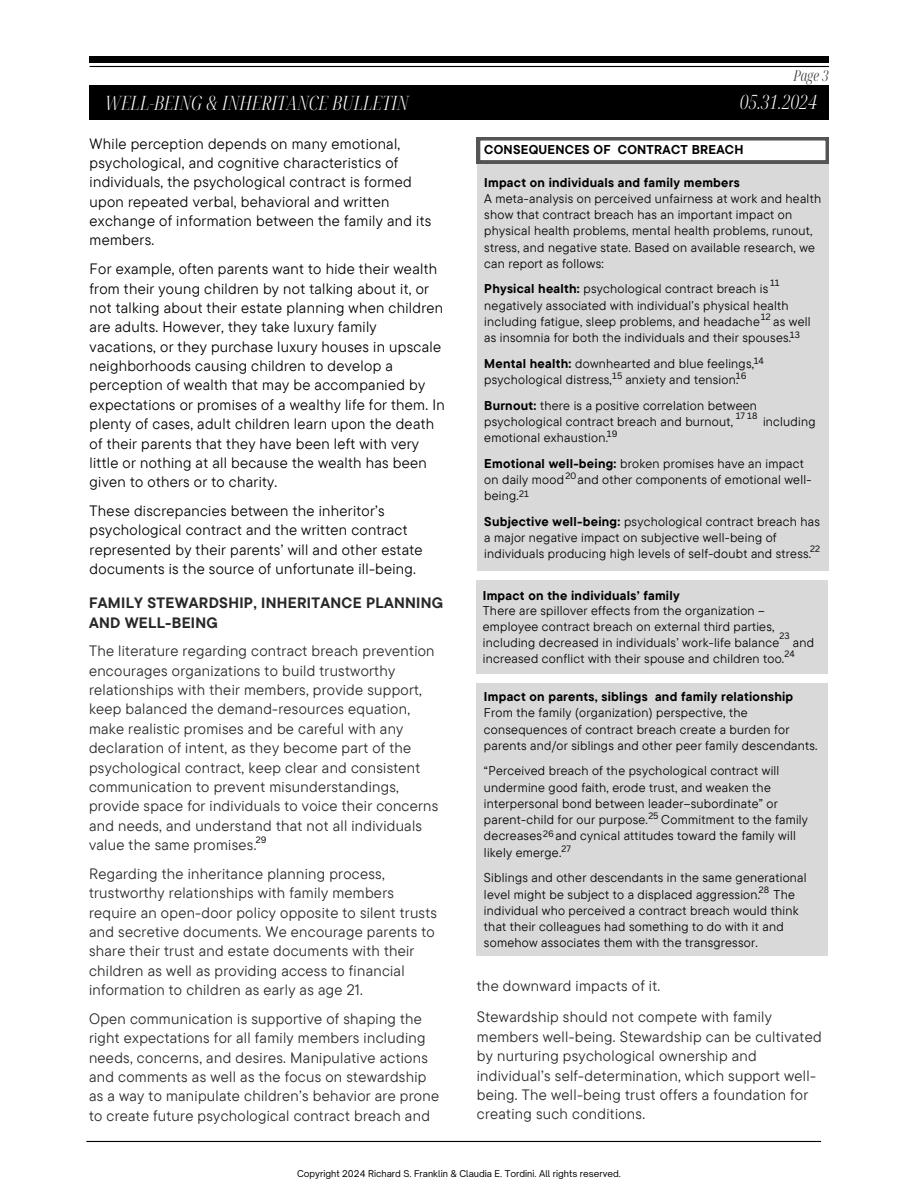
<style>
.page{position:relative;width:918px;height:1188px;background:#fff}
.page>*{position:absolute;margin:0;border:0;box-sizing:border-box;transform-origin:0 0}
.t1{font:italic 300 extra-condensed 19.8px "Noto Serif Display";color:#fff}
.t2{font:15px/19.4px "TT Commons Pro";letter-spacing:.02em;color:#292828}
.t3{font:15px/19.4px "TT Commons Pro";letter-spacing:.02em;color:#000}
.t4{font:700 15px/19.4px "TT Commons Pro";letter-spacing:.02em;color:#292828}
.t5{font:italic 300 extra-condensed 15px "Noto Serif Display";color:#292828}
.t6{font:12.75px/16.2px "TT Commons Pro";letter-spacing:.02em;color:#000}
.t7{font:700 12.75px "TT Commons Pro";letter-spacing:.02em;color:#000}
.t8{font:9px "Open Sauce One";color:#000}
.t9{font:9px "Canva Sans";color:#000}
.s1{font-weight:700}
</style>
<div class="page">
<hr style="left:86px;top:1141px;width:735px;height:1px;background:#000">
<hr style="left:90px;top:66px;width:739px;height:1px;background:#000">
<div style="left:89px;top:56px;width:740px;height:6px;background:#000"></div>
<div style="left:89px;top:86px;width:740px;height:34px;background:#000"></div>
<div style="left:477px;top:163px;width:351px;height:408px;background:#d9d9d9"></div>
<svg style="left:477px;top:137px;width:352px;height:26px"></svg>
<div style="left:476px;top:580px;width:351px;height:94px;background:#d9d9d9"></div>
<div style="left:477px;top:683px;width:351px;height:272px;background:#d9d9d9"></div>
<h2 class="t5" style="left:794px;top:64px;width:37px">Page 3</h2>
<h1 class="t1" style="left:105px;top:89px;width:305px">WELL-BEING &amp; INHERITANCE BULLETIN</h1>
<h4 class="t1" style="left:740px;top:88px;width:78px">05.31.2024</h4>
<h4 class="t3" style="left:90px;top:133px;width:343px">While perception depends on many emotional, psychological, and cognitive characteristics of individuals, the psychological contract is formed upon repeated verbal, behavioral and written exchange of information between the family and its members.</h4>
<h4 class="t3" style="left:90px;top:259px;width:357px">For example, often parents want to hide their wealth from their young children by not talking about it, or not talking about their estate planning when children are adults. However, they take luxury family vacations, or they purchase luxury houses in upscale neighborhoods causing children to develop a perception of wealth that may be accompanied by expectations or promises of a wealthy life for them. In plenty of cases, adult children learn upon the death of their parents that they have been left with very little or nothing at all because the wealth has been given to others or to charity.</h4>
<h5 class="t3" style="left:90px;top:501px;width:334px">These discrepancies between the inheritor’s psychological contract and the written contract represented by their parents’ will and other estate documents is the source of unfortunate ill-being.</h5>
<h6 class="t4" style="left:89px;top:593px;width:356px">FAMILY STEWARDSHIP, INHERITANCE PLANNING<br>AND WELL-BEING</h6>
<h6 class="t2" style="left:89px;top:641px;width:351px">The literature regarding contract breach prevention encourages organizations to build trustworthy relationships with their members, provide support, keep balanced the demand-resources equation, make realistic promises and be careful with any declaration of intent, as they become part of the psychological contract, keep clear and consistent communication to prevent misunderstandings, provide space for individuals to voice their concerns and needs, and understand that not all individuals value the same promises.</h6>
<h6 class="t2" style="left:89px;top:863px;width:350px">Regarding the inheritance planning process, trustworthy relationships with family members require an open-door policy opposite to silent trusts and secretive documents. We encourage parents to share their trust and estate documents with their children as well as providing access to financial information to children as early as age 21.</h6>
<h6 class="t2" style="left:89px;top:1008px;width:352px">Open communication is supportive of shaping the right expectations for all family members including needs, concerns, and desires. Manipulative actions and comments as well as the focus on stewardship as a way to manipulate children’s behavior are prone to create future psychological contract breach and</h6>
<h4 class="t9" style="left:256px;top:833px;width:12px">29</h4>
<h6 class="t7" style="left:484px;top:141px;width:261px">CONSEQUENCES OF CONTRACT BREACH</h6>
<h6 class="t6" style="left:484px;top:174px;width:338px"><span class="s1">Impact on individuals and family members<br></span>A meta-analysis on perceived unfairness at work and health show that contract breach has an important impact on physical health problems, mental health problems, runout, stress, and negative state. Based on available research, we can report as follows:</h6>
<p class="t6" style="left:484px;top:281px;width:328px"><span class="s1">Physical health:</span> psychological contract breach is negatively associated with individual’s physical health including fatigue, sleep problems, and headache as well as insomnia for both the individuals and their spouses.</p>
<p class="t6" style="left:484px;top:355px;width:271px"><span class="s1">Mental health:</span> downhearted and blue feelings, psychological distress, anxiety and tension.</p>
<p class="t6" style="left:484px;top:397px;width:274px"><span class="s1">Burnout:</span> there is a positive correlation between psychological contract breach and burnout,</p>
<p class="t9" style="left:770px;top:277px;width:11px">11</p>
<h6 class="t9" style="left:761px;top:310px;width:11px">12</h6>
<p class="t9" style="left:790px;top:328px;width:12px">13</p>
<p class="t9" style="left:754px;top:355px;width:12px">14</p>
<h3 class="t9" style="left:612px;top:369px;width:12px">15</h3>
<h4 class="t9" style="left:736px;top:369px;width:12px">16</h4>
<h4 class="t9" style="left:736px;top:409px;width:23px">17 18</h4>
<p class="t9" style="left:607px;top:428px;width:12px">19</p>
<p class="t6" style="left:763px;top:413px;width:54px">including</p>
<p class="t6" style="left:484px;top:429px;width:125px">emotional exhaustion.</p>
<p class="t6" style="left:484px;top:455px;width:329px"><span class="s1">Emotional well-being:</span> broken promises have an impact on daily mood and other components of emotional well&shy;being.</p>
<p class="t6" style="left:484px;top:513px;width:337px"><span class="s1">Subjective well-being:</span> psychological contract breach has a major negative impact on subjective well-being of individuals producing high levels of self-doubt and stress.</p>
<p class="t6" style="left:483px;top:587px;width:333px"><span class="s1">Impact on the individuals’ family<br></span>There are spillover effects from the organization – employee contract breach on external third parties, including decreased in individuals’ work-life balance and increased conflict with their spouse and children too.</p>
<p class="t6" style="left:484px;top:688px;width:335px"><span class="s1">Impact on parents, siblings and family relationship </span>From the family (organization) perspective, the consequences of contract breach create a burden for parents and/or siblings and other peer family descendants.</p>
<p class="t6" style="left:484px;top:763px;width:326px">“Perceived breach of the psychological contract will undermine good faith, erode trust, and weaken the interpersonal bond between leader–subordinate” or parent-child for our purpose. Commitment to the family decreases and cynical attitudes toward the family will likely emerge.</p>
<p class="t6" style="left:484px;top:869px;width:324px">Siblings and other descendants in the same generational level might be subject to a displaced aggression. The individual who perceived a contract breach would think that their colleagues had something to do with it and somehow associates them with the transgressor.</p>
<p class="t2" style="left:477px;top:976px;width:185px">the downward impacts of it.</p>
<p class="t9" style="left:565px;top:469px;width:13px">20</p>
<h6 class="t9" style="left:519px;top:488px;width:11px">21</h6>
<h6 class="t9" style="left:810px;top:543px;width:11px">22</h6>
<h6 class="t9" style="left:780px;top:630px;width:12px">23</h6>
<p class="t9" style="left:785px;top:648px;width:12px">24</p>
<p class="t9" style="left:648px;top:810px;width:12px">25</p>
<p class="t9" style="left:543px;top:827px;width:12px">26</p>
<p class="t9" style="left:562px;top:842px;width:11px">27</p>
<h4 class="t9" style="left:759px;top:883px;width:12px">28</h4>
<p class="t2" style="left:477px;top:1007px;width:346px">Stewardship should not compete with family members well-being. Stewardship can be cultivated by nurturing psychological ownership and individual’s self-determination, which support well&shy;being. The well-being trust offers a foundation for creating such conditions.</p>
<h4 class="t8" style="left:297px;top:1168px;width:325px">Copyright 2024 Richard S. Franklin &amp; Claudia E. Tordini. All rights reserved.</h4>
</div>
